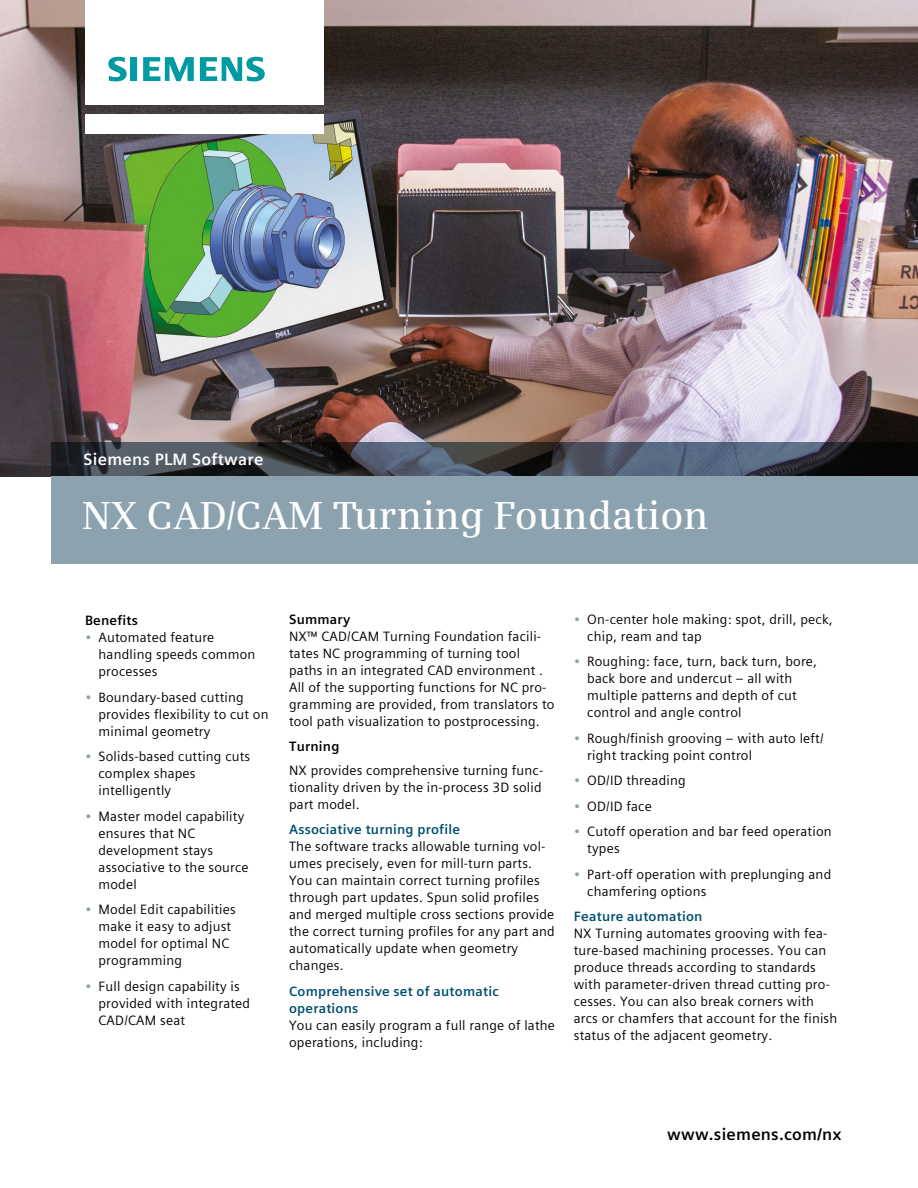
<style>
.page{position:relative;width:918px;height:1188px;background:#fff}
.page>*{position:absolute;margin:0;border:0;box-sizing:border-box;transform-origin:0 0}
._01__Headline__26pt{font:600 39px "Siemens Serif";color:#fff}
._03__URL_sector_clai{font:700 16.5px "Siemens Sans Global";letter-spacing:.015em;color:#000}
._02__URL_keyword__11{font:700 16.5px "Siemens Sans Global";letter-spacing:.015em;color:#fff}
._04__Copy___9pt_4mm{font:13.5px/17px "Siemens Sans Global";letter-spacing:.015em;color:#000}
._04__Head_para_Blue{font:700 13.5px/17px "Siemens Sans Global";letter-spacing:.015em;color:#004f70}
._04__Head_paragraph{font:700 13.5px "Siemens Sans Global";letter-spacing:.015em;color:#000}
.s1{color:#8ca3af}
</style>
<div class="page">
<img style="left:0;top:0;width:918px;height:476px">
<div style="left:85px;top:114px;width:238px;height:19px;background:#fff"></div>
<div style="left:85px;top:0;width:238px;height:105px;background:#fff"></div>
<svg style="left:108px;top:57px;width:19px;height:24px"></svg>
<div style="left:130px;top:57px;width:7px;height:24px;background:#009aa3"></div>
<svg style="left:143px;top:57px;width:51px;height:24px"></svg>
<svg style="left:200px;top:57px;width:65px;height:24px"></svg>
<svg style="left:51px;top:442px;width:867px;height:34px;background:#3c424c"></svg>
<div style="left:51px;top:476px;width:867px;height:87px;background:#8ca3af"></div>
<p class="_02__URL_keyword__11" style="left:84px;top:446px;width:181px">Siemens PLM Software</p>
<p class="_01__Headline__26pt" style="left:82px;top:493px;width:628px">NX CAD/CAM Turning Foundation</p>
<p class="_04__Head_paragraph" style="left:85px;top:610px;width:54px">Benefits</p>
<p class="_04__Copy___9pt_4mm" style="left:99px;top:629px;width:158px;text-indent:-14px"><span class="s1">•</span> Automated feature handling speeds common processes</p>
<p class="_04__Copy___9pt_4mm" style="left:99px;top:689px;width:172px;text-indent:-14px"><span class="s1">•</span> Boundary-based cutting provides flexibility to cut on minimal geometry</p>
<p class="_04__Copy___9pt_4mm" style="left:99px;top:748px;width:153px;text-indent:-14px"><span class="s1">•</span> Solids-based cutting cuts complex shapes intelligently</p>
<p class="_04__Copy___9pt_4mm" style="left:99px;top:808px;width:152px;text-indent:-14px"><span class="s1">•</span> Master model capability ensures that NC development stays associative to the source model</p>
<p class="_04__Copy___9pt_4mm" style="left:99px;top:901px;width:139px;text-indent:-14px"><span class="s1">•</span> Model Edit capabilities make it easy to adjust model for optimal NC programming</p>
<p class="_04__Copy___9pt_4mm" style="left:99px;top:978px;width:153px;text-indent:-14px"><span class="s1">•</span> Full design capability is provided with integrated<br>CAD/CAM seat</p>
<p class="_04__Head_paragraph" style="left:289px;top:609px;width:63px">Summary</p>
<p class="_04__Copy___9pt_4mm" style="left:289px;top:627px;width:267px">NX™ CAD/CAM Turning Foundation facili&shy;tates NC programming of turning tool paths in an integrated CAD environment .<br>All of the supporting functions for NC pro&shy;gramming are provided, from translators to tool path visualization to postprocessing.</p>
<p class="_04__Head_paragraph" style="left:289px;top:736px;width:52px">Turning</p>
<p class="_04__Copy___9pt_4mm" style="left:289px;top:762px;width:256px;text-align:justify">NX provides comprehensive turning func&shy;tionality driven by the in-process 3D solid part model.</p>
<p class="_04__Head_para_Blue" style="left:289px;top:821px;width:173px">Associative turning profile</p>
<p class="_04__Copy___9pt_4mm" style="left:289px;top:838px;width:267px">The software tracks allowable turning vol&shy;umes precisely, even for mill-turn parts.<br>You can maintain correct turning profiles through part updates. Spun solid profiles and merged multiple cross sections provide the correct turning profiles for any part and automatically update when geometry changes.</p>
<p class="_04__Head_para_Blue" style="left:289px;top:983px;width:211px">Comprehensive set of automatic operations</p>
<p class="_04__Copy___9pt_4mm" style="left:289px;top:1017px;width:267px">You can easily program a full range of lathe operations, including:</p>
<p class="_04__Copy___9pt_4mm" style="left:587px;top:610px;width:247px;text-indent:-14px"><span class="s1">•</span> On-center hole making: spot, drill, peck, chip, ream and tap</p>
<p class="_04__Copy___9pt_4mm" style="left:587px;top:653px;width:231px;text-indent:-14px"><span class="s1">•</span> Roughing: face, turn, back turn, bore, back bore and undercut – all with multiple patterns and depth of cut control and angle control</p>
<p class="_04__Copy___9pt_4mm" style="left:587px;top:730px;width:238px;text-indent:-14px"><span class="s1">•</span> Rough/finish grooving – with auto left/ right tracking point control</p>
<p class="_04__Copy___9pt_4mm" style="left:574px;top:772px;width:113px"><span class="s1">•</span> OD/ID threading</p>
<p class="_04__Copy___9pt_4mm" style="left:574px;top:798px;width:80px"><span class="s1">•</span> OD/ID face</p>
<p class="_04__Copy___9pt_4mm" style="left:587px;top:823px;width:246px;text-indent:-14px"><span class="s1">•</span> Cutoff operation and bar feed operation types</p>
<p class="_04__Copy___9pt_4mm" style="left:587px;top:866px;width:245px;text-indent:-14px"><span class="s1">•</span> Part-off operation with preplunging and chamfering options</p>
<p class="_04__Head_para_Blue" style="left:574px;top:908px;width:130px">Feature automation</p>
<p class="_04__Copy___9pt_4mm" style="left:574px;top:925px;width:265px">NX Turning automates grooving with fea&shy;ture-based machining processes. You can produce threads according to standards with parameter-driven thread cutting pro&shy;cesses. You can also break corners with arcs or chamfers that account for the finish status of the adjacent geometry.</p>
<p class="_03__URL_sector_clai" style="left:667px;top:1121px;width:176px">www.siemens.com/nx</p>
</div>
